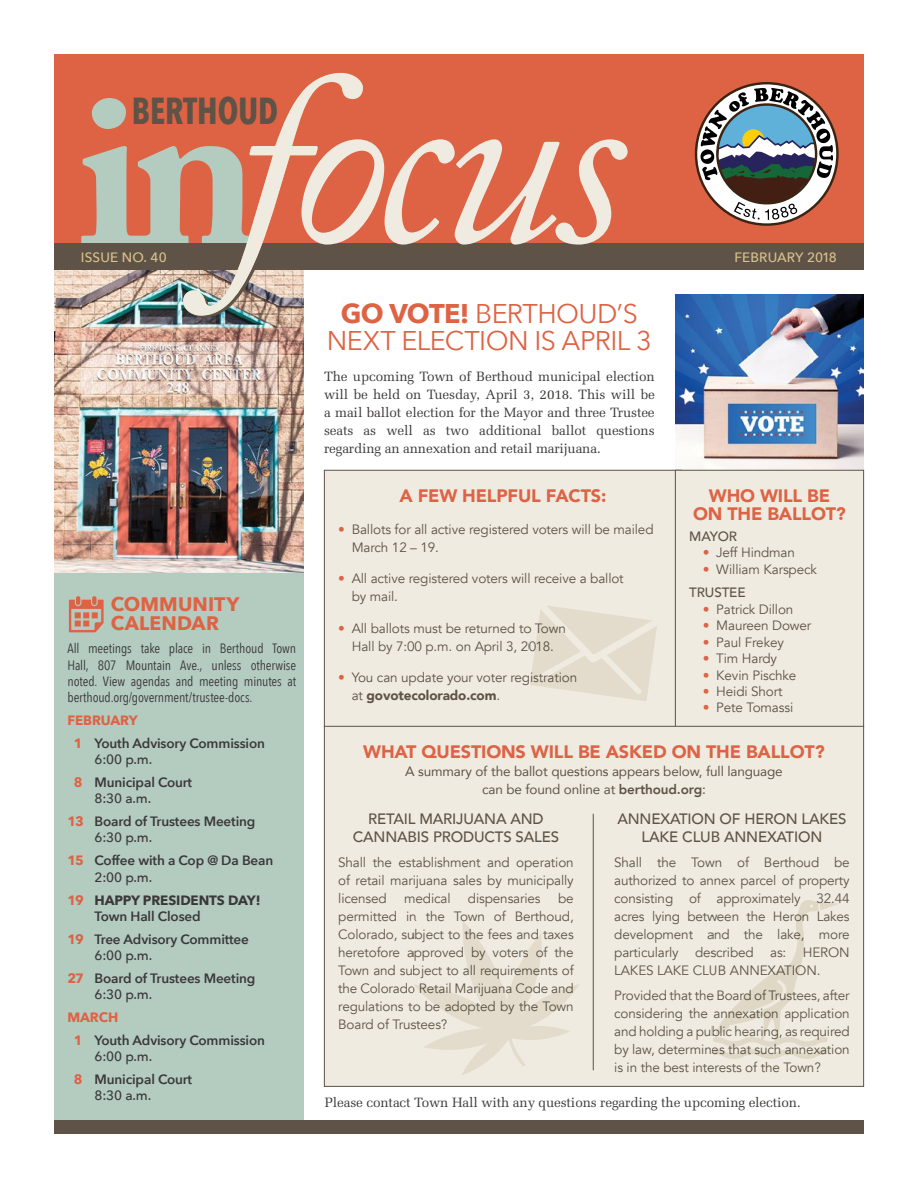
<style>
.page{position:relative;width:918px;height:1188px;background:#fff}
.page>*{position:absolute;margin:0;border:0;box-sizing:border-box;transform-origin:0 0}
.t1{font:700 37.5px "Avenir Next Condensed";color:#5e5346;scale:.9 1}
.t2{font:27px/27px "Avenir Next";letter-spacing:-.02em;color:#dd6344;text-align:center}
.t3{font:700 19.5px/19.5px "Avenir Next";letter-spacing:.005em;color:#dd6344}
.t4{font:900 18px/18px "Avenir";letter-spacing:-.01em;color:#dd6344;text-align:center}
.t5{font:500 15px/18px "Avenir";letter-spacing:-.01em;color:#5e5346;text-align:center}
.t6{font:13.5px/18px "Avenir";letter-spacing:-.01em;color:#5e5346}
.t7{font:13.5px/18px "Melior LT Std";letter-spacing:-.01em;color:#3b3938;text-align:justify}
.t8{font:600 13.5px/23px "Avenir Next";letter-spacing:-.01em;color:#3b3938}
.t9{font:13.5px/16.2px "Avenir Next Condensed";letter-spacing:-.01em;color:#3b3938;text-align:justify}
.t10{font:13.5px/18px "Avenir";letter-spacing:-.01em;color:#5e5346;text-align:center}
.t11{font:700 13.5px/23px "Avenir Next";letter-spacing:-.01em;color:#3b3938}
.t12{font:500 13.5px "Avenir Next";letter-spacing:.01em;color:#dac38e}
.t13{font:500 13.5px "Avenir Next";color:#3b3938}
.t14{font:500 13.5px "Avenir";letter-spacing:-.01em;color:#5e5346}
.s1{font-weight:700;color:#dd6344}
.s2{font-weight:500}
.s3{color:#dd6344}
.s4{font-weight:700}
.s5{font-weight:900}
.s6{font-weight:800}
</style>
<div class="page">
<img style="left:54px;top:270px;width:250px;height:304px">
<div style="left:54px;top:54px;width:810px;height:194px;background:#dd6344"></div>
<div style="left:54px;top:243px;width:810px;height:27px;background:#5e5346"></div>
<svg style="left:696px;top:83px;width:141px;height:142px"></svg>
<svg style="left:700px;top:88px;width:133px;height:132px;background:#8e8988"></svg>
<img style="left:675px;top:295px;width:189px;height:175px">
<div style="left:324px;top:470px;width:357px;height:257px;background:#efebe1"></div>
<div style="left:675px;top:470px;width:189px;height:257px;background:#efebe1"></div>
<div style="left:675px;top:470px;width:189px;height:257px;border:1px solid #5e5346"></div>
<div style="left:54px;top:574px;width:250px;height:560px;background:#b4cbc0"></div>
<svg style="left:69px;top:596px;width:35px;height:36px"></svg>
<svg style="left:81px;top:73px;width:547px;height:244px"></svg>
<div style="left:54px;top:1120px;width:810px;height:14px;background:#5e5346"></div>
<div style="left:324px;top:726px;width:540px;height:360px;background:#efebe1"></div>
<svg style="left:414px;top:921px;width:165px;height:154px"></svg>
<svg style="left:713px;top:900px;width:126px;height:159px"></svg>
<svg style="left:530px;top:606px;width:127px;height:95px"></svg>
<hr style="left:593px;top:814px;width:1px;height:256px;background:#5e5346">
<h1 class="t1" style="left:132px;top:88px;width:164px">BERTHOUD</h1>
<p class="t12" style="left:81px;top:246px;width:87px">ISSUE NO. 40</p>
<p class="t12" style="left:734px;top:246px;width:104px">FEBRUARY 2018</p>
<h3 class="t3" style="left:111px;top:594px;width:130px">COMMUNITY<br>CALENDAR</h3>
<p class="t9" style="left:68px;top:640px;width:230px">All meetings take place in Berthoud Town Hall, 807 Mountain Ave., unless otherwise noted. View agendas and meeting minutes at berthoud.org/government/trustee-docs.</p>
<p class="t8" style="left:74px;top:708px;width:193px;text-indent:-6px"><span class="s1">FEBRUARY<br>1</span> Youth Advisory Commission</p>
<p class="t8" style="left:74px;top:748px;width:120px;text-indent:21px"><span class="s2">6:00 p.m.<br></span><span class="s1">8</span> Municipal Court</p>
<p class="t8" style="left:67px;top:787px;width:189px;text-indent:27px"><span class="s2">8:30 a.m.<br></span><span class="s1">13</span> Board of Trustees Meeting</p>
<p class="t8" style="left:67px;top:826px;width:207px;text-indent:27px"><span class="s2">6:30 p.m.<br></span><span class="s1">15</span> Coffee with a Cop @ Da Bean</p>
<p class="t11" style="left:67px;top:865px;width:195px;text-indent:27px"><span class="s2">2:00 p.m.<br></span><span class="s3">19</span> HAPPY PRESIDENTS DAY!</p>
<p class="t8" style="left:67px;top:904px;width:183px;text-indent:27px">Town Hall Closed<br><span class="s1">19</span> Tree Advisory Committee</p>
<p class="t8" style="left:67px;top:943px;width:189px;text-indent:27px"><span class="s2">6:00 p.m.<br></span><span class="s1">27</span> Board of Trustees Meeting</p>
<p class="t13" style="left:94px;top:983px;width:59px">6:30 p.m.</p>
<p class="t8" style="left:74px;top:1005px;width:193px;text-indent:-6px"><span class="s1">MARCH<br>1</span> Youth Advisory Commission</p>
<p class="t8" style="left:74px;top:1045px;width:120px;text-indent:21px"><span class="s2">6:00 p.m.<br></span><span class="s1">8</span> Municipal Court</p>
<p class="t13" style="left:94px;top:1084px;width:58px">8:30 a.m.</p>
<h2 class="t2" style="left:327px;top:299px;width:327px"><span class="s4">GO VOTE!</span> BERTHOUD’S<br>NEXT ELECTION IS APRIL 3</h2>
<p class="t7" style="left:324px;top:368px;width:332px">The upcoming Town of Berthoud municipal election will be held on Tuesday, April 3, 2018. This will be a mail ballot election for the Mayor and three Trustee seats as well as two additional ballot questions regarding an annexation and retail marijuana.</p>
<h3 class="t4" style="left:399px;top:486px;width:208px">A FEW HELPFUL FACTS:</h3>
<p class="t6" style="left:352px;top:520px;width:303px;text-indent:-14px"><span class="s3">•</span> Ballots for all active registered voters will be mailed<br>March 12 – 19.</p>
<p class="t6" style="left:352px;top:570px;width:274px;text-indent:-14px"><span class="s3">•</span> All active registered voters will receive a ballot by mail.</p>
<p class="t6" style="left:338px;top:619px;width:229px;text-align:center"><span class="s3">•</span> All ballots must be returned to Town<br>Hall by 7:00 p.m. on April 3, 2018.</p>
<p class="t6" style="left:352px;top:669px;width:227px;text-indent:-14px"><span class="s3">•</span> You can update your voter registration at <span class="s5">govotecolorado.com</span>.</p>
<h3 class="t4" style="left:693px;top:486px;width:154px">WHO WILL BE<br>ON THE BALLOT?</h3>
<p class="t14" style="left:689px;top:525px;width:49px">MAYOR</p>
<p class="t6" style="left:703px;top:544px;width:94px"><span class="s3">•</span> Jeff Hindman</p>
<p class="t6" style="left:689px;top:558px;width:129px;line-height:23.2px;text-indent:14px"><span class="s3">•</span> William Karspeck<br><span class="s2">TRUSTEE</span></p>
<p class="t6" style="left:703px;top:600px;width:92px"><span class="s3">•</span> Patrick Dillon</p>
<p class="t6" style="left:703px;top:617px;width:110px"><span class="s3">•</span> Maureen Dower</p>
<p class="t6" style="left:703px;top:633px;width:83px"><span class="s3">•</span> Paul Frekey</p>
<p class="t6" style="left:703px;top:650px;width:76px"><span class="s3">•</span> Tim Hardy</p>
<p class="t6" style="left:703px;top:666px;width:95px"><span class="s3">•</span> Kevin Pischke</p>
<p class="t6" style="left:703px;top:683px;width:81px"><span class="s3">•</span> Heidi Short</p>
<p class="t6" style="left:703px;top:699px;width:92px"><span class="s3">•</span> Pete Tomassi</p>
<h3 class="t4" style="left:363px;top:742px;width:463px">WHAT QUESTIONS WILL BE ASKED ON THE BALLOT?</h3>
<p class="t10" style="left:405px;top:762px;width:379px">A summary of the ballot questions appears below, full language can be found online at <span class="s6">berthoud.org</span>:</p>
<p class="t5" style="left:353px;top:809px;width:208px">RETAIL MARIJUANA AND<br>CANNABIS PRODUCTS SALES</p>
<p class="t6" style="left:338px;top:854px;width:237px;text-align:justify">Shall the establishment and operation of retail marijuana sales by municipally licensed</p>
<p class="t5" style="left:617px;top:809px;width:231px">ANNEXATION OF HERON LAKES<br>LAKE CLUB ANNEXATION</p>
<p class="t6" style="left:614px;top:854px;width:237px;text-align:justify">Shall the Town of Berthoud be authorized to annex parcel of property consisting of approximately 32.44 acres lying between the Heron Lakes development and the lake, more particularly described as: HERON LAKES LAKE CLUB ANNEXATION.</p>
<p class="t6" style="left:614px;top:986px;width:237px;text-align:justify">Provided that the Board of Trustees, after considering the annexation application and holding a public hearing, as required by law, determines that such annexation is in the best interests of the Town?</p>
<p class="t7" style="left:325px;top:1093px;width:478px">Please contact Town Hall with any questions regarding the upcoming election.</p>
<p class="t6" style="left:338px;top:890px;width:237px;text-align:justify;text-indent:220px">be permitted in the Town of Berthoud, Colorado, subject to the fees and taxes heretofore approved by voters of the Town and subject to all requirements of the Colorado Retail Marijuana Code and regulations to be adopted by the Town Board of Trustees?</p>
<p class="t6" style="left:404px;top:890px;width:48px">medical</p>
<p class="t6" style="left:468px;top:890px;width:74px">dispensaries</p>
</div>
